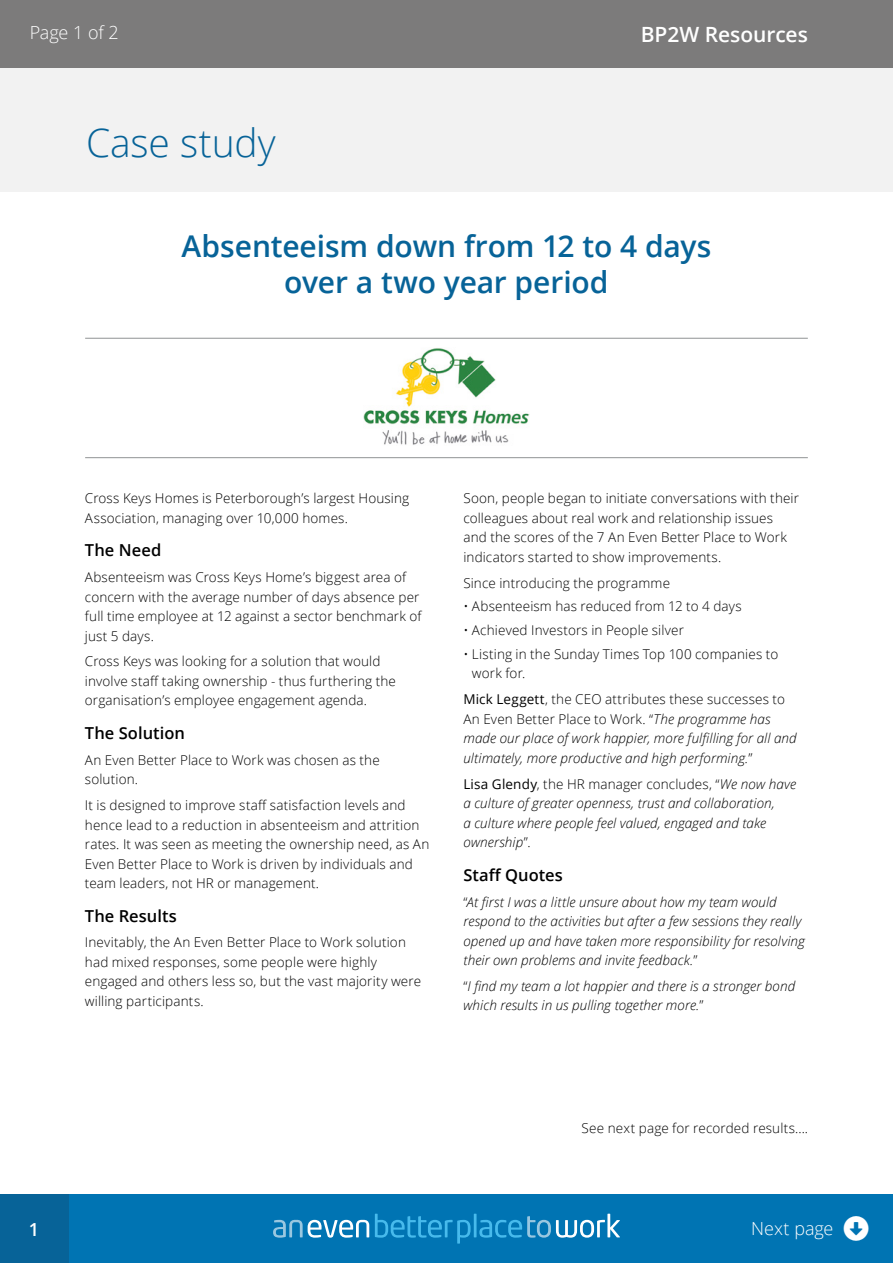
<style>
.page{position:relative;width:893px;height:1263px;background:#fff}
.page>*{position:absolute;margin:0;border:0;box-sizing:border-box;transform-origin:0 0}
.t1{font:300 39px "Open Sans";letter-spacing:-.005em;color:#076398}
.t2{font:600 30px/36px "Open Sans";letter-spacing:-.005em;color:#076398;text-align:center}
.t3{font:600 21px "Open Sans";letter-spacing:-.005em;color:#fff}
.t4{font:300 18px "Open Sans";letter-spacing:-.01em;color:#fff}
.t5{font:600 18px "Open Sans";color:#fff}
.t6{font:600 16.5px "Open Sans";letter-spacing:.005em;color:#000}
.t7{font:300 13.5px/19.5px "Open Sans";letter-spacing:.01em;color:#000}
.t8{font:italic 300 13.5px/19.5px "Open Sans";letter-spacing:.005em;color:#000}
.s1{font-weight:400;font-style:normal}
.s2{font-style:normal}
</style>
<div class="page">
<div style="left:0;top:1195px;width:893px;height:68px;background:#0074b3"></div>
<svg style="left:273px;top:1220px;width:96px;height:17px"></svg>
<svg style="left:375px;top:1214px;width:96px;height:29px"></svg>
<hr style="left:474px;top:1214px;width:3px;height:23px;background:#47baec">
<svg style="left:479px;top:1214px;width:141px;height:23px"></svg>
<div style="left:0;top:1195px;width:68px;height:68px;background:#076398"></div>
<div style="left:0;top:0;width:893px;height:68px;background:#7c7b7b"></div>
<div style="left:0;top:68px;width:893px;height:123px;background:#f2f2f2"></div>
<img style="left:364px;top:348px;width:165px;height:97px">
<hr style="left:85px;top:338px;width:723px;height:1px;background:#909394">
<hr style="left:85px;top:457px;width:723px;height:1px;background:#909394">
<h3 class="t4" style="left:30px;top:21px;width:90px">Page 1 of 2</h3>
<h1 class="t1" style="left:86px;top:117px;width:191px">Case study</h1>
<h3 class="t3" style="left:641px;top:20px;width:169px">BP2W Resources</h3>
<h2 class="t2" style="left:181px;top:227px;width:531px">Absenteeism down from 12 to 4 days over a two year period</h2>
<h3 class="t5" style="left:29px;top:1217px;width:12px">1</h3>
<p class="t7" style="left:85px;top:488px;width:326px">Cross Keys Homes is Peterborough’s largest Housing<br>Association, managing over 10,000 homes.</p>
<p class="t6" style="left:85px;top:539px;width:78px">The Need</p>
<p class="t7" style="left:85px;top:567px;width:338px">Absenteeism was Cross Keys Home’s biggest area of concern with the average number of days absence per full time employee at 12 against a sector benchmark of just 5 days.</p>
<p class="t7" style="left:85px;top:651px;width:313px">Cross Keys was looking for a solution that would involve staff taking ownership - thus furthering the organisation’s employee engagement agenda.</p>
<p class="t6" style="left:85px;top:721px;width:101px">The Solution</p>
<p class="t7" style="left:85px;top:750px;width:296px">An Even Better Place to Work was chosen as the solution.</p>
<p class="t7" style="left:85px;top:795px;width:346px">It is designed to improve staff satisfaction levels and hence lead to a reduction in absenteeism and attrition rates. It was seen as meeting the ownership need, as An Even Better Place to Work is driven by individuals and team leaders, not HR or management.</p>
<p class="t6" style="left:85px;top:904px;width:93px">The Results</p>
<p class="t7" style="left:85px;top:932px;width:338px">Inevitably, the An Even Better Place to Work solution had mixed responses, some people were highly engaged and others less so, but the vast majority were willing participants.</p>
<p class="t7" style="left:463px;top:488px;width:337px">Soon, people began to initiate conversations with their colleagues about real work and relationship issues and the scores of the 7 An Even Better Place to Work indicators started to show improvements.</p>
<p class="t7" style="left:463px;top:573px;width:208px">Since introducing the programme</p>
<p class="t7" style="left:463px;top:596px;width:280px">• Absenteeism has reduced from 12 to 4 days</p>
<p class="t7" style="left:463px;top:620px;width:222px">• Achieved Investors in People silver</p>
<p class="t7" style="left:472px;top:644px;width:308px;text-indent:-9px">• Listing in the Sunday Times Top 100 companies to work for.</p>
<p class="t8" style="left:463px;top:689px;width:335px"><span class="s1">Mick Leggett</span><span class="s2">, the CEO attributes these successes to An Even Better Place to Work. “</span>The programme has made our place of work happier, more fulfilling for all and ultimately, more productive and high performing.<span class="s2">”</span></p>
<p class="t8" style="left:463px;top:773px;width:334px"><span class="s1">Lisa Glendy</span><span class="s2">, the HR manager concludes, “</span>We now have a culture of greater openness, trust and collaboration,<br>a culture where people feel valued, engaged and take ownership<span class="s2">”.</span></p>
<p class="t6" style="left:463px;top:863px;width:101px">Staff Quotes</p>
<p class="t8" style="left:463px;top:891px;width:343px"><span class="s2">“</span>At first I was a little unsure about how my team would respond to the activities but after a few sessions they really opened up and have taken more responsibility for resolving their own problems and invite feedback.<span class="s2">”</span></p>
<p class="t8" style="left:463px;top:976px;width:333px"><span class="s2">“</span>I find my team a lot happier and there is a stronger bond which results in us pulling together more.<span class="s2">”</span></p>
<p class="t7" style="left:582px;top:1118px;width:228px">See next page for recorded results....</p>
<h3 class="t4" style="left:751px;top:1216px;width:84px">Next page</h3>
</div>
